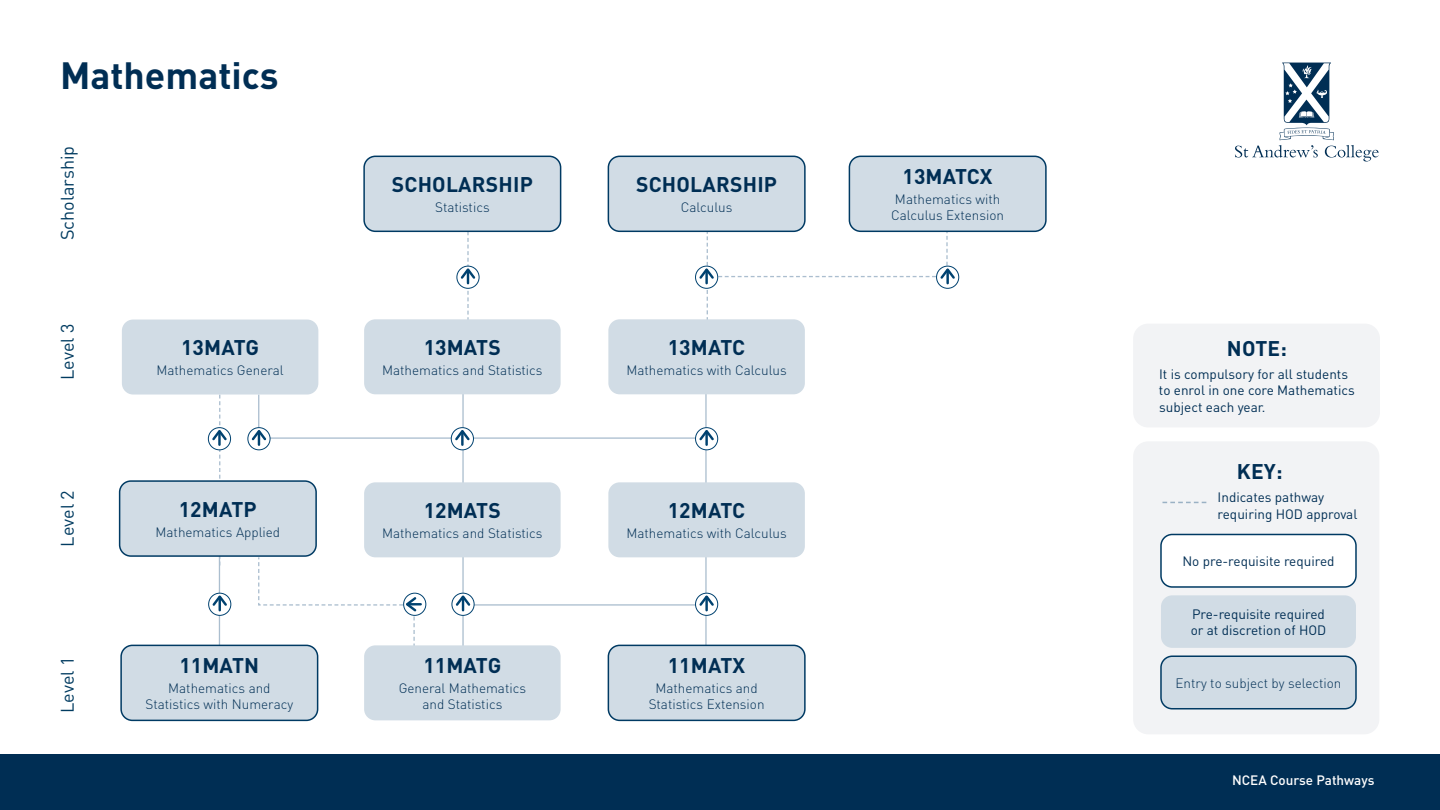
<style>
.page{position:relative;width:1440px;height:810px;background:#fff}
.page>*{position:absolute;margin:0;border:0;box-sizing:border-box;transform-origin:0 0}
.t1{font:700 37.5px "DIN Pro";color:#002e54}
.t2{font:700 21px "DIN Pro";letter-spacing:.01em;color:#002e54}
.t3{font:18px "DIN Pro";color:#013b60}
.t4{font:300 13.5px/16.2px "DIN Pro";color:#002e54;text-align:center}
.t5{font:13.5px/16.2px "DIN Pro";color:#002e54}
.t6{font:500 13.5px "DIN Pro";color:#fff}
</style>
<div class="page">
<hr style="left:463px;top:604px;width:244px;height:2px;background:#abbecf">
<hr style="left:219px;top:556px;width:1px;height:91px;background:#abbecf">
<hr style="left:462px;top:389px;width:2px;height:258px;background:#abbecf">
<hr style="left:705px;top:389px;width:2px;height:258px;background:#abbecf">
<svg style="left:451px;top:428px;width:22px;height:22px"></svg>
<div style="left:451px;top:427px;width:23px;height:23px;border:1px solid #004270;border-radius:50%"></div>
<svg style="left:452px;top:593px;width:22px;height:22px"></svg>
<div style="left:452px;top:593px;width:23px;height:23px;border:1px solid #004270;border-radius:50%"></div>
<svg style="left:454px;top:593px;width:18px;height:17px"></svg>
<svg style="left:248px;top:428px;width:22px;height:22px"></svg>
<div style="left:247px;top:427px;width:23px;height:23px;border:1px solid #004270;border-radius:50%"></div>
<div style="left:208px;top:427px;width:23px;height:23px;border:1px solid #004270;border-radius:50%"></div>
<svg style="left:210px;top:395px;width:19px;height:170px"></svg>
<svg style="left:209px;top:593px;width:22px;height:22px"></svg>
<div style="left:208px;top:593px;width:23px;height:23px;border:1px solid #004270;border-radius:50%"></div>
<svg style="left:210px;top:593px;width:19px;height:17px"></svg>
<div style="left:457px;top:266px;width:22px;height:22px;background:#14507b;border-radius:50%"></div>
<div style="left:457px;top:266px;width:22px;height:23px;border:1px solid #004270;border-radius:50%"></div>
<svg style="left:459px;top:232px;width:18px;height:87px"></svg>
<svg style="left:696px;top:428px;width:22px;height:22px"></svg>
<div style="left:695px;top:427px;width:23px;height:23px;border:1px solid #004270;border-radius:50%"></div>
<svg style="left:250px;top:393px;width:466px;height:52px"></svg>
<svg style="left:696px;top:593px;width:22px;height:22px"></svg>
<div style="left:695px;top:593px;width:23px;height:23px;border:1px solid #004270;border-radius:50%"></div>
<svg style="left:697px;top:593px;width:19px;height:17px"></svg>
<div style="left:695px;top:266px;width:23px;height:23px;border:1px solid #004270;border-radius:50%"></div>
<div style="left:937px;top:266px;width:22px;height:22px;background:#427295;border-radius:50%"></div>
<div style="left:936px;top:266px;width:23px;height:23px;border:1px solid #004270;border-radius:50%"></div>
<svg style="left:697px;top:230px;width:260px;height:89px"></svg>
<svg style="left:404px;top:593px;width:22px;height:22px"></svg>
<div style="left:403px;top:593px;width:23px;height:23px;border:1px solid #004270;border-radius:50%"></div>
<svg style="left:257px;top:556px;width:164px;height:97px"></svg>
<svg style="left:1235px;top:63px;width:144px;height:99px"></svg>
<div style="left:0;top:754px;width:1440px;height:56px;background:#002e54"></div>
<div style="left:1133px;top:441px;width:246px;height:293px;background:#f2f3f5;border-radius:15px"></div>
<svg style="left:1162px;top:502px;width:44px;height:1px"></svg>
<div style="left:1161px;top:656px;width:195px;height:53px;background:#d1dce5;border-radius:11px"></div>
<div style="left:1160px;top:655px;width:197px;height:54px;border:2px solid #003a63;border-radius:11px"></div>
<div style="left:1161px;top:595px;width:195px;height:53px;background:#d1dce5;border-radius:11px"></div>
<div style="left:1161px;top:534px;width:195px;height:53px;background:#fff;border-radius:11px"></div>
<div style="left:1160px;top:534px;width:197px;height:54px;border:2px solid #003a63;border-radius:11px"></div>
<div style="left:121px;top:645px;width:197px;height:75px;background:#d1dce5;border-radius:11px"></div>
<div style="left:120px;top:645px;width:198px;height:76px;border:2px solid #003a63;border-radius:11px"></div>
<div style="left:120px;top:481px;width:196px;height:75px;background:#d1dce5;border-radius:11px"></div>
<div style="left:119px;top:480px;width:198px;height:77px;border:2px solid #003a63;border-radius:11px"></div>
<div style="left:364px;top:645px;width:197px;height:75px;background:#d1dce5;border-radius:11px"></div>
<div style="left:364px;top:482px;width:197px;height:75px;background:#d1dce5;border-radius:11px"></div>
<div style="left:364px;top:319px;width:197px;height:75px;background:#d1dce5;border-radius:11px"></div>
<div style="left:122px;top:320px;width:196px;height:75px;background:#d1dce5;border-radius:11px"></div>
<div style="left:608px;top:645px;width:197px;height:75px;background:#d1dce5;border-radius:11px"></div>
<div style="left:608px;top:645px;width:198px;height:76px;border:2px solid #003a63;border-radius:11px"></div>
<div style="left:608px;top:482px;width:197px;height:75px;background:#d1dce5;border-radius:11px"></div>
<div style="left:608px;top:319px;width:197px;height:75px;background:#d1dce5;border-radius:11px"></div>
<div style="left:364px;top:156px;width:197px;height:75px;background:#d1dce5;border-radius:11px"></div>
<div style="left:363px;top:156px;width:198px;height:76px;border:2px solid #003a63;border-radius:11px"></div>
<div style="left:608px;top:156px;width:197px;height:75px;background:#d1dce5;border-radius:11px"></div>
<div style="left:608px;top:156px;width:198px;height:76px;border:2px solid #003a63;border-radius:11px"></div>
<div style="left:849px;top:156px;width:197px;height:75px;background:#d1dce5;border-radius:11px"></div>
<div style="left:849px;top:156px;width:198px;height:76px;border:2px solid #003a63;border-radius:11px"></div>
<div style="left:1133px;top:324px;width:247px;height:103px;background:#f2f3f5;border-radius:15px"></div>
<h1 class="t1" style="left:60px;top:50px;width:220px">Mathematics</h1>
<h3 class="t3" style="left:55px;top:240px;width:96px;rotate:-90deg">Scholarship</h3>
<h3 class="t3" style="left:55px;top:380px;width:58px;rotate:-90deg">Level 3</h3>
<h3 class="t3" style="left:55px;top:547px;width:58px;rotate:-90deg">Level 2</h3>
<h3 class="t3" style="left:55px;top:713px;width:58px;rotate:-90deg">Level 1</h3>
<h2 class="t2" style="left:181px;top:333px;width:79px">13MATG</h2>
<p class="t4" style="left:156px;top:362px;width:129px">Mathematics General</p>
<h2 class="t2" style="left:179px;top:495px;width:79px">12MATP</h2>
<p class="t4" style="left:156px;top:523px;width:126px">Mathematics Applied</p>
<h2 class="t2" style="left:180px;top:651px;width:81px">11MATN</h2>
<p class="t4" style="left:146px;top:679px;width:149px">Mathematics and<br>Statistics with Numeracy</p>
<h2 class="t2" style="left:392px;top:170px;width:143px">SCHOLARSHIP</h2>
<p class="t4" style="left:435px;top:198px;width:56px">Statistics</p>
<h2 class="t2" style="left:636px;top:170px;width:143px">SCHOLARSHIP</h2>
<p class="t4" style="left:681px;top:198px;width:53px">Calculus</p>
<h2 class="t2" style="left:424px;top:333px;width:79px">13MATS</h2>
<p class="t4" style="left:382px;top:361px;width:162px">Mathematics and Statistics</p>
<h2 class="t2" style="left:668px;top:333px;width:79px">13MATC</h2>
<p class="t4" style="left:626px;top:361px;width:162px">Mathematics with Calculus</p>
<h2 class="t2" style="left:424px;top:496px;width:79px">12MATS</h2>
<p class="t4" style="left:382px;top:524px;width:162px">Mathematics and Statistics</p>
<h2 class="t2" style="left:668px;top:496px;width:79px">12MATC</h2>
<p class="t4" style="left:626px;top:524px;width:162px">Mathematics with Calculus</p>
<h2 class="t2" style="left:423px;top:651px;width:79px">11MATG</h2>
<p class="t4" style="left:399px;top:679px;width:129px">General Mathematics and Statistics</p>
<h2 class="t2" style="left:668px;top:651px;width:79px">11MATX</h2>
<p class="t4" style="left:649px;top:679px;width:117px">Mathematics and<br>Statistics Extension</p>
<h2 class="t2" style="left:903px;top:162px;width:91px">13MATCX</h2>
<p class="t4" style="left:891px;top:190px;width:114px;text-align:left">Mathematics with<br>Calculus Extension</p>
<h2 class="t2" style="left:1227px;top:334px;width:61px">NOTE:</h2>
<p class="t5" style="left:1159px;top:366px;width:197px">It is compulsory for all students to enrol in one core Mathematics subject each year.</p>
<h2 class="t2" style="left:1237px;top:457px;width:47px">KEY:</h2>
<p class="t5" style="left:1218px;top:489px;width:141px">Indicates pathway requiring HOD approval</p>
<p class="t5" style="left:1182px;top:552px;width:154px">No pre-requisite required</p>
<p class="t5" style="left:1191px;top:605px;width:137px">Pre-requisite required or at discretion of HOD</p>
<p class="t4" style="left:1176px;top:674px;width:167px">Entry to subject by selection</p>
<p class="t6" style="left:1232px;top:771px;width:144px">NCEA Course Pathways</p>
</div>
